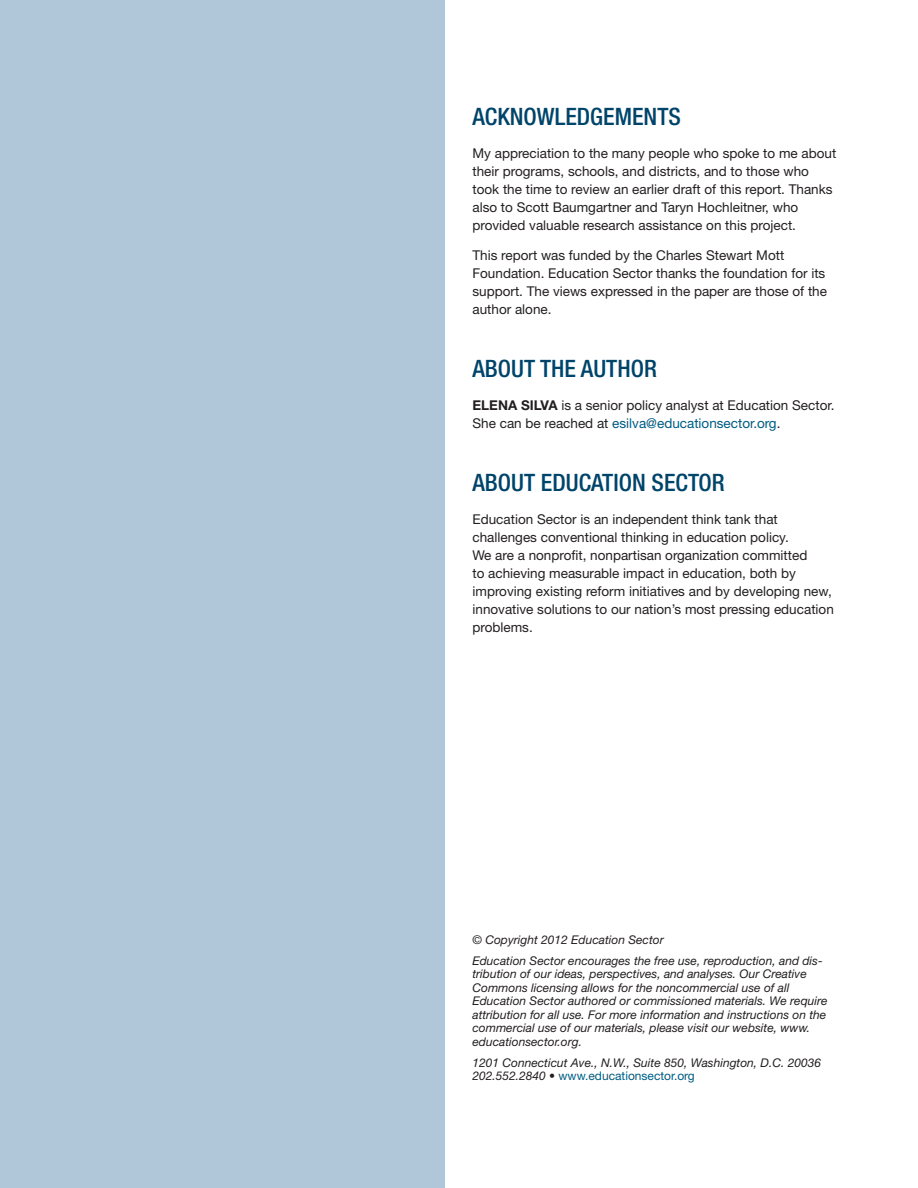
<style>
.page{position:relative;width:918px;height:1188px;background:#fff}
.page>*{position:absolute;margin:0;border:0;box-sizing:border-box;transform-origin:0 0}
.t1{font:500 condensed 24px "Helvetica Neue LT Std";color:#00446a}
.t2{font:13.5px/18px "Helvetica Neue LT Std";color:#231f20}
.t3{font:italic 12px/13.5px "Helvetica Neue LT Std";color:#231f20}
.s1{font-weight:700}
.s2{color:#005c82}
.s3{font-style:normal;color:#005c82}
</style>
<div class="page">
<div style="left:0;top:0;width:446px;height:1188px;background:#b0c7d9"></div>
<h1 class="t1" style="left:472px;top:102px;width:210px">ACKNOWLEDGEMENTS</h1>
<p class="t2" style="left:472px;top:144px;width:365px">My appreciation to the many people who spoke to me about their programs, schools, and districts, and to those who took the time to review an earlier draft of this report. Thanks also to Scott Baumgartner and Taryn Hochleitner, who provided valuable research assistance on this project.</p>
<p class="t2" style="left:472px;top:246px;width:356px">This report was funded by the Charles Stewart Mott Foundation. Education Sector thanks the foundation for its support. The views expressed in the paper are those of the author alone.</p>
<h1 class="t1" style="left:472px;top:354px;width:186px">ABOUT THE AUTHOR</h1>
<p class="t2" style="left:472px;top:396px;width:363px"><span class="s1">ELENA SILVA</span> is a senior policy analyst at Education Sector.<br>She can be reached at <span class="s2">esilva@educationsector.org</span>.</p>
<h1 class="t1" style="left:472px;top:468px;width:254px">ABOUT EDUCATION SECTOR</h1>
<p class="t2" style="left:472px;top:510px;width:363px">Education Sector is an independent think tank that challenges conventional thinking in education policy.<br>We are a nonprofit, nonpartisan organization committed<br>to achieving measurable impact in education, both by improving existing reform initiatives and by developing new, innovative solutions to our nation’s most pressing education problems.</p>
<p class="t3" style="left:472px;top:929px;width:352px;line-height:21px">© Copyright 2012 Education Sector<br>Education Sector encourages the free use, reproduction, and dis-</p>
<p class="t3" style="left:472px;top:967px;width:357px">tribution of our ideas, perspectives, and analyses. Our Creative Commons licensing allows for the noncommercial use of all Education Sector authored or commissioned materials. We require attribution for all use. For more information and instructions on the commercial use of our materials, please visit our website, www. educationsector.org.</p>
<p class="t3" style="left:472px;top:1055px;width:350px">1201 Connecticut Ave., N.W., Suite 850, Washington, D.C. 20036<br>202.552.2840 • <span class="s3">www.educationsector.org</span></p>
</div>
